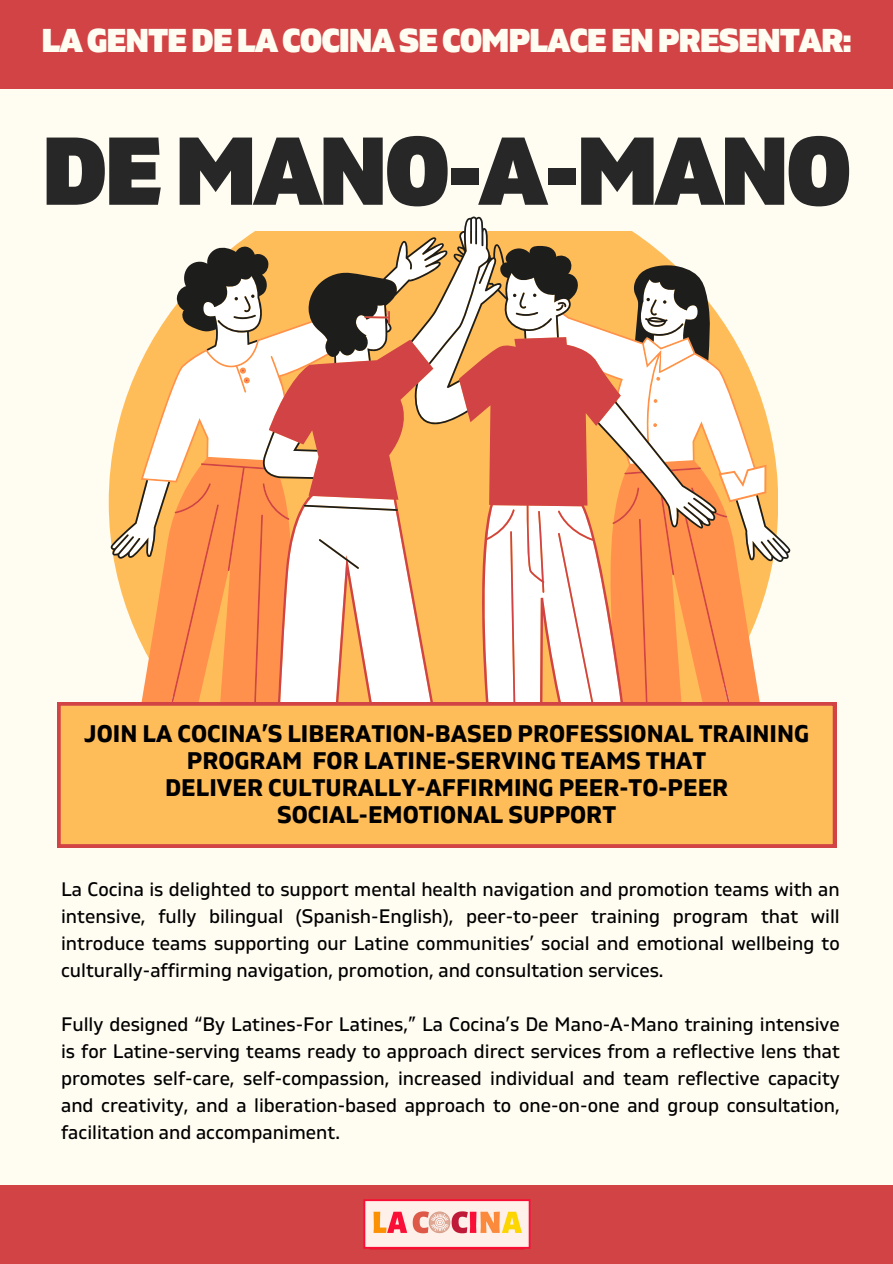
<style>
.page{position:relative;width:893px;height:1264px;background:#fff}
.page>*{position:absolute;margin:0;border:0;box-sizing:border-box;transform-origin:0 0}
.t1{font:900 96px "Gilam";letter-spacing:-.035em;color:#272727}
.t2{font:900 33px "Gilam";letter-spacing:-.035em;color:#fffcf2}
.t3{font:700 24px/27px "Gilam";color:#000;text-align:center}
.t4{font:19.5px/27px "Gilam";color:#000;text-align:justify}
</style>
<div class="page">
<div style="left:0;top:0;width:892px;height:1263px;background:#fffcf2"></div>
<div style="left:0;top:1184px;width:892px;height:79px;background:#d14344"></div>
<div style="left:0;top:0;width:892px;height:89px;background:#d14344"></div>
<img style="left:363px;top:1199px;width:168px;height:51px">
<svg style="left:108px;top:216px;width:683px;height:486px"></svg>
<div style="left:57px;top:702px;width:779px;height:145px;background:#ffbd59"></div>
<h2 class="t2" style="left:41px;top:21px;width:812px">LAGENTEDELACOCINASECOMPLACEENPRESENTAR:</h2>
<p class="t1" style="left:41px;top:115px;width:811px">DEMANO-A-MANO</p>
<h3 class="t3" style="left:84px;top:721px;width:726px">JOIN LA COCINA’S LIBERATION-BASED PROFESSIONAL TRAINING PROGRAM FOR LATINE-SERVING TEAMS THAT<br>DELIVER CULTURALLY-AFFIRMING PEER-TO-PEER SOCIAL-EMOTIONAL SUPPORT</h3>
<h1 class="t4" style="left:61px;top:876px;width:780px">La Cocina is delighted to support mental health navigation and promotion teams with an intensive, fully bilingual (Spanish-English), peer-to-peer training program that will introduce teams supporting our Latine communities’ social and emotional wellbeing to culturally-affirming navigation, promotion, and consultation services.</h1>
<p class="t4" style="left:61px;top:1011px;width:780px">Fully designed “By Latines-For Latines,” La Cocina’s De Mano-A-Mano training intensive is for Latine-serving teams ready to approach direct services from a reflective lens that promotes self-care, self-compassion, increased individual and team reflective capacity and creativity, and a liberation-based approach to one-on-one and group consultation, facilitation and accompaniment.</p>
</div>
